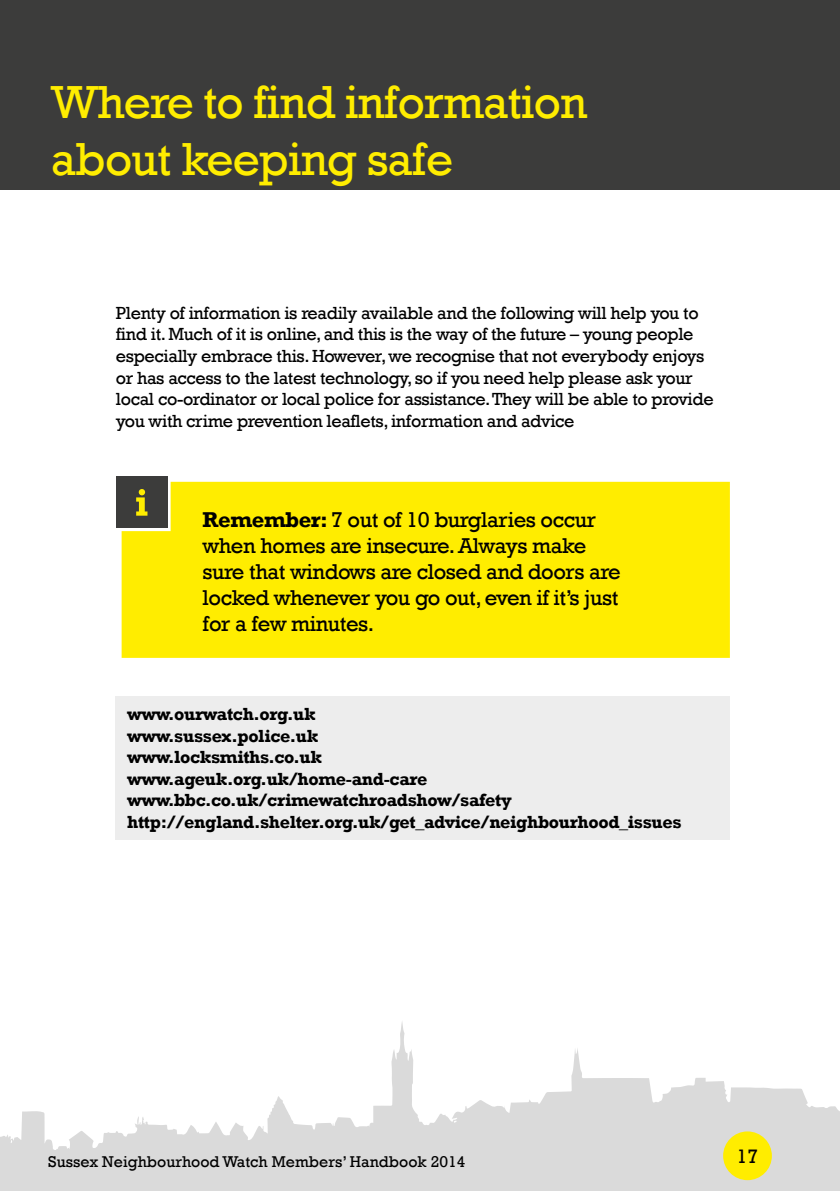
<style>
.page{position:relative;width:840px;height:1191px;background:#fff}
.page>*{position:absolute;margin:0;border:0;box-sizing:border-box;transform-origin:0 0}
.t1{font:47.6px/57px "Rockwell";letter-spacing:-.02em;color:#ffed00}
.t2{font:22px/26px "Rockwell";letter-spacing:-.02em;color:#000}
.t3{font:20px "Rockwell";color:#000}
.t4{font:18px/21.6px "Rockwell";letter-spacing:-.02em;color:#000}
.t5{font:700 18px/21.6px "Rockwell";letter-spacing:-.02em;color:#000}
.t6{font:16px "Rockwell";color:#000}
.s1{font-weight:700}
</style>
<div class="page">
<svg style="left:0;top:1022px;width:839px;height:169px"></svg>
<div style="left:722px;top:1131px;width:49px;height:49px;background:#ffed00;border-radius:50%"></div>
<div style="left:0;top:0;width:839px;height:189px;background:#3c3c3b"></div>
<div style="left:116px;top:696px;width:613px;height:143px;background:#ededed"></div>
<div style="left:121px;top:482px;width:608px;height:176px;background:#ffed00"></div>
<div style="left:116px;top:476px;width:52px;height:52px;background:#3c3c3b"></div>
<svg style="left:136px;top:489px;width:11px;height:26px"></svg>
<h1 class="t1" style="left:51px;top:74px;width:537px">Where to find information about keeping safe</h1>
<p class="t4" style="left:116px;top:302px;width:599px">Plenty of information is readily available and the following will help you to find it. Much of it is online, and this is the way of the future – young people especially embrace this. However, we recognise that not everybody enjoys or has access to the latest technology, so if you need help please ask your local co-ordinator or local police for assistance. They will be able to provide you with crime prevention leaflets, information and advice</p>
<p class="t2" style="left:202px;top:507px;width:419px"><span class="s1">Remember:</span> 7 out of 10 burglaries occur when homes are insecure. Always make sure that windows are closed and doors are locked whenever you go out, even if it’s just for a few minutes.</p>
<p class="t5" style="left:127px;top:703px;width:555px">www.ourwatch.org.uk<br>www.sussex.police.uk<br>www.locksmiths.co.uk<br>www.ageuk.org.uk/home-and-care www.bbc.co.uk/crimewatchroadshow/safety http://england.shelter.org.uk/get_advice/neighbourhood_issues</p>
<p class="t6" style="left:48px;top:1152px;width:418px">Sussex Neighbourhood Watch Members’ Handbook 2014</p>
<p class="t3" style="left:736px;top:1144px;width:23px">17</p>
</div>
